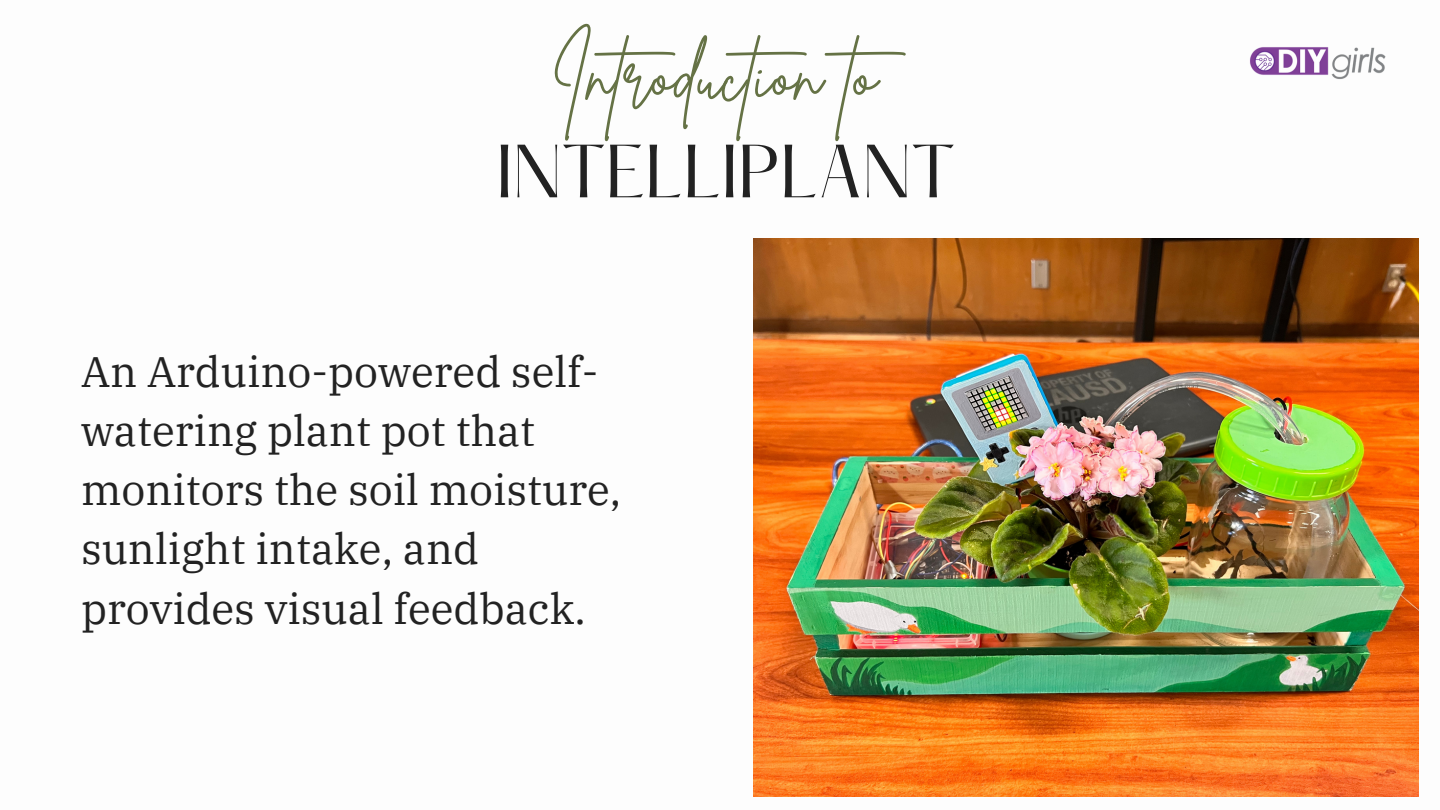
<style>
.page{position:relative;width:1440px;height:810px;background:#fff}
.page>*{position:absolute;margin:0;border:0;box-sizing:border-box;transform-origin:0 0}
.t1{font:72.2px "Brittany Signature";color:#657245}
.t2{font:65.8px "Hatton";color:#222}
.t3{font:42.4px/59.2px "IBM Plex Serif";color:#222}
</style>
<div class="page">
<img style="left:754px;top:239px;width:665px;height:557px">
<img style="left:1249px;top:47px;width:137px;height:32px">
<h1 class="t1" style="left:551px;top:27px;width:376px">Introduction to</h1>
<h2 class="t2" style="left:496px;top:141px;width:460px">INTELLIPLANT</h2>
<p class="t3" style="left:81px;top:341px;width:542px">An Arduino-powered self&shy;watering plant pot that monitors the soil moisture, sunlight intake, and provides visual feedback.</p>
</div>
